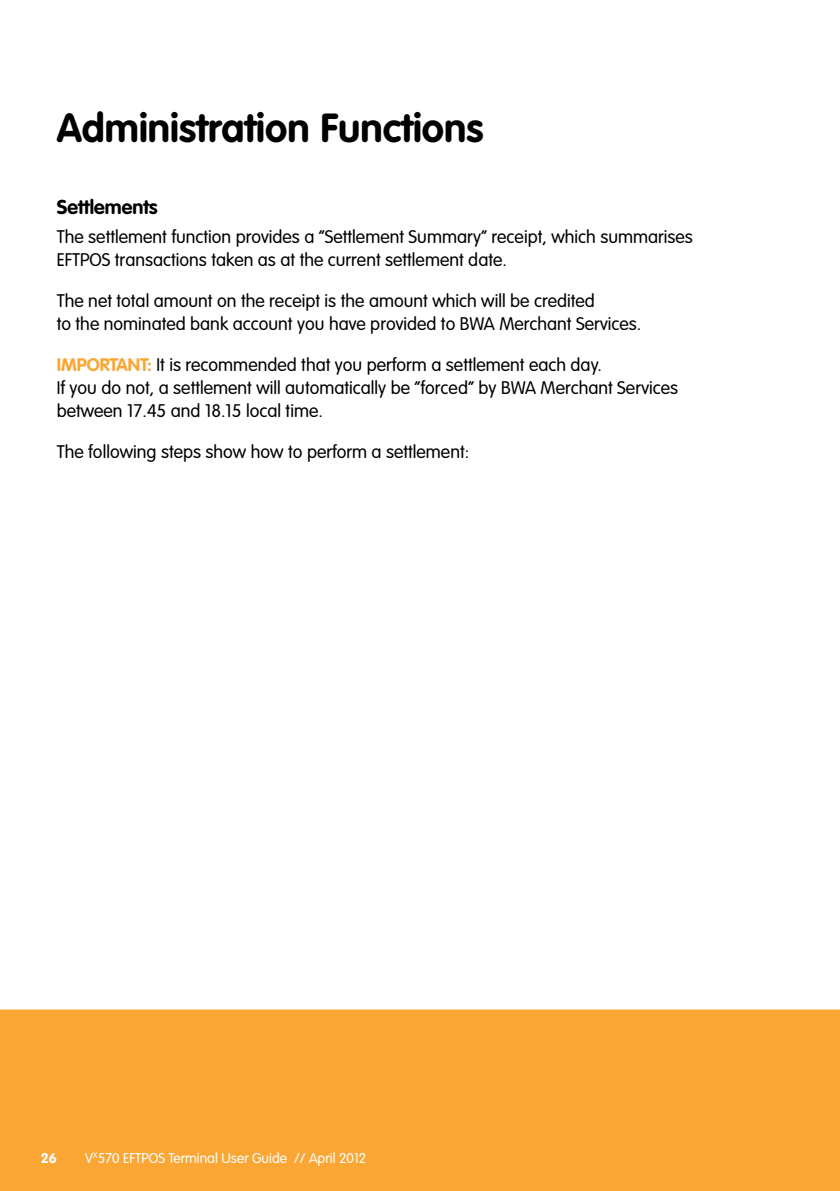
<style>
.page{position:relative;width:840px;height:1191px;background:#fff}
.page>*{position:absolute;margin:0;border:0;box-sizing:border-box;transform-origin:0 0}
.t1{font:700 40px "Bankwest Rounded";color:#000}
.t2{font:700 19.8px "Bankwest Rounded";color:#000}
.t3{font:300 18px/23.4px "Bankwest Rounded";color:#000}
.t4{font:300 14px "Bankwest Rounded";color:#fff}
.t5{font:700 14px "Bankwest Rounded";color:#fff}
.s1{font-weight:700;color:#faa634}
</style>
<div class="page">
<div style="left:0;top:1009px;width:839px;height:182px;background:#faa634"></div>
<h1 class="t1" style="left:57px;top:102px;width:428px">Administration Functions</h1>
<p class="t2" style="left:57px;top:194px;width:102px">Settlements</p>
<p class="t3" style="left:57px;top:224px;width:637px">The settlement function provides a “Settlement Summary” receipt, which summarises<br>EFTPOS transactions taken as at the current settlement date.</p>
<p class="t3" style="left:57px;top:288px;width:585px">The net total amount on the receipt is the amount which will be credited<br>to the nominated bank account you have provided to BWA Merchant Services.</p>
<p class="t3" style="left:57px;top:352px;width:622px"><span class="s1">IMPORTANT:</span> It is recommended that you perform a settlement each day.<br>If you do not, a settlement will automatically be “forced” by BWA Merchant Services between 17.45 and 18.15 local time.</p>
<p class="t3" style="left:57px;top:439px;width:414px">The following steps show how to perform a settlement:</p>
<p class="t5" style="left:41px;top:1148px;width:18px">26</p>
<p class="t4" style="left:85px;top:1148px;width:283px">V<sup>x</sup>570 EFTPOS Terminal User Guide // April 2012</p>
</div>
